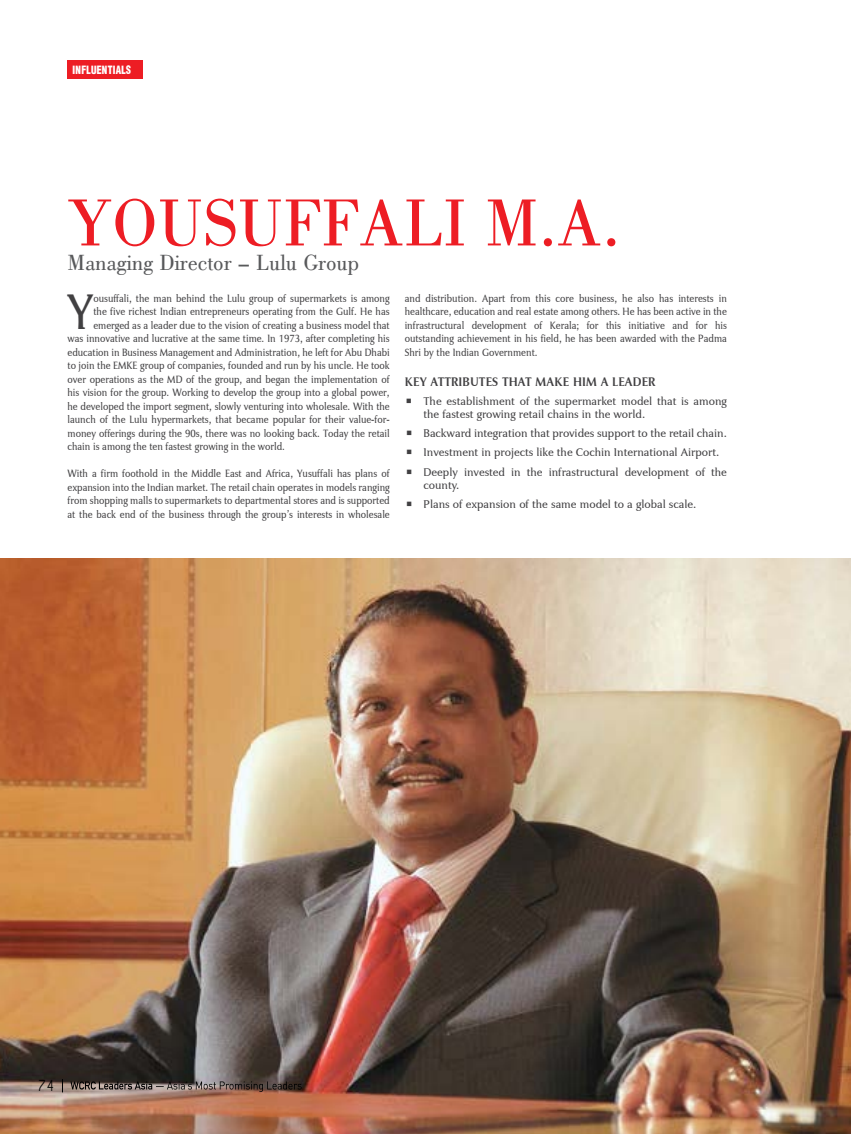
<style>
.page{position:relative;width:851px;height:1134px;background:#fff}
.page>*{position:absolute;margin:0;border:0;box-sizing:border-box;transform-origin:0 0}
.t1{font:68.75px "Bodoni";color:#ed1d24}
.t2{font:50.25px "Jaguar JC Book";color:#414042;scale:.9 1}
.t3{font:22.62px "Bodoni";color:#58595b}
.t4{font:700 15px "Caviar Dreams";color:#000;scale:.9 1}
.t5{font:12.5px "Jaguar JC Bold";letter-spacing:.01em;color:#414042;scale:.9 1}
.t6{font:12.5px "Helvetica Condensed Black Se";letter-spacing:.01em;color:#fff;scale:.9 1}
.t7{font:11.25px/19.1px "Jaguar JC Book";color:#414042}
.t8{font:10.62px/13.5px "Jaguar JC Book";color:#414042;text-align:justify;scale:.9 1}
</style>
<div class="page">
<img style="left:0;top:558px;width:850px;height:576px">
<div style="left:68px;top:61px;width:75px;height:18px;background:#ed1d24"></div>
<svg style="left:62px;top:1079px;width:1px;height:13px"></svg>
<svg style="left:70px;top:1081px;width:231px;height:11px;background:#6b5c57"></svg>
<p class="t6" style="left:73px;top:65px;width:66px">INFLUENTIALS</p>
<h1 class="t1" style="left:68px;top:184px;width:554px">YOUSUFfALI M.A.</h1>
<h3 class="t3" style="left:68px;top:250px;width:293px">Managing Director – Lulu Group</h3>
<h2 class="t2" style="left:68px;top:282px;width:30px">Y</h2>
<p class="t8" style="left:93px;top:291px;width:330px">ousuffali, the man behind the Lulu group of supermarkets is among</p>
<p class="t8" style="left:404px;top:291px;width:359px">and distribution. Apart from this core business, he also has interests in healthcare, education and real estate among others. He has been active in the infrastructural development of Kerala; for this initiative and for his outstanding achievement in his field, he has been awarded with the Padma Shri by the Indian Government.</p>
<p class="t5" style="left:404px;top:374px;width:46px">KEY ATTRIBUTES</p>
<p class="t5" style="left:502px;top:374px;width:89px">THAT MAKE HIM</p>
<p class="t5" style="left:600px;top:374px;width:45px">A LEADER</p>
<p class="t7" style="left:423px;top:394px;width:305px;line-height:13.5px">The establishment of the supermarket model that is among the fastest growing retail chains in the world.</p>
<p class="t7" style="left:423px;top:424px;width:305px">Backward integration that provides support to the retail chain.<br>Investment in projects like the Cochin International Airport.<br>Deeply invested in the infrastructural development of the</p>
<p class="t7" style="left:423px;top:476px;width:274px">county.<br>Plans of expansion of the same model to a global scale.</p>
<p class="t8" style="left:93px;top:305px;width:330px">the five richest Indian entrepreneurs operating from the Gulf. He has</p>
<p class="t8" style="left:93px;top:318px;width:330px">emerged as a leader due to the vision of creating a business model that</p>
<p class="t8" style="left:68px;top:332px;width:359px">was innovative and lucrative at the same time. In 1973, after completing his</p>
<p class="t8" style="left:68px;top:345px;width:359px">education in Business Management and Administration, he left for Abu Dhabi</p>
<p class="t8" style="left:68px;top:359px;width:359px">to join the EMKE group of companies, founded and run by his uncle. He took</p>
<p class="t8" style="left:68px;top:372px;width:359px">over operations as the MD of the group, and began the implementation of</p>
<p class="t8" style="left:68px;top:386px;width:359px">his vision for the group. Working to develop the group into a global power,</p>
<p class="t8" style="left:68px;top:399px;width:359px">he developed the import segment, slowly venturing into wholesale. With the</p>
<p class="t8" style="left:68px;top:413px;width:359px">launch of the Lulu hypermarkets, that became popular for their value-for-</p>
<p class="t8" style="left:68px;top:426px;width:359px">money offerings during the 90s, there was no looking back. Today the retail</p>
<p class="t8" style="left:68px;top:440px;width:243px">chain is among the ten fastest growing in the world.</p>
<p class="t8" style="left:68px;top:467px;width:359px">With a firm foothold in the Middle East and Africa, Yusuffali has plans of expansion into the Indian market. The retail chain operates in models ranging from shopping malls to supermarkets to departmental stores and is supported at the back end of the business through the group’s interests in wholesale</p>
<h3 class="t4" style="left:38px;top:1077px;width:20px">74</h3>
</div>
